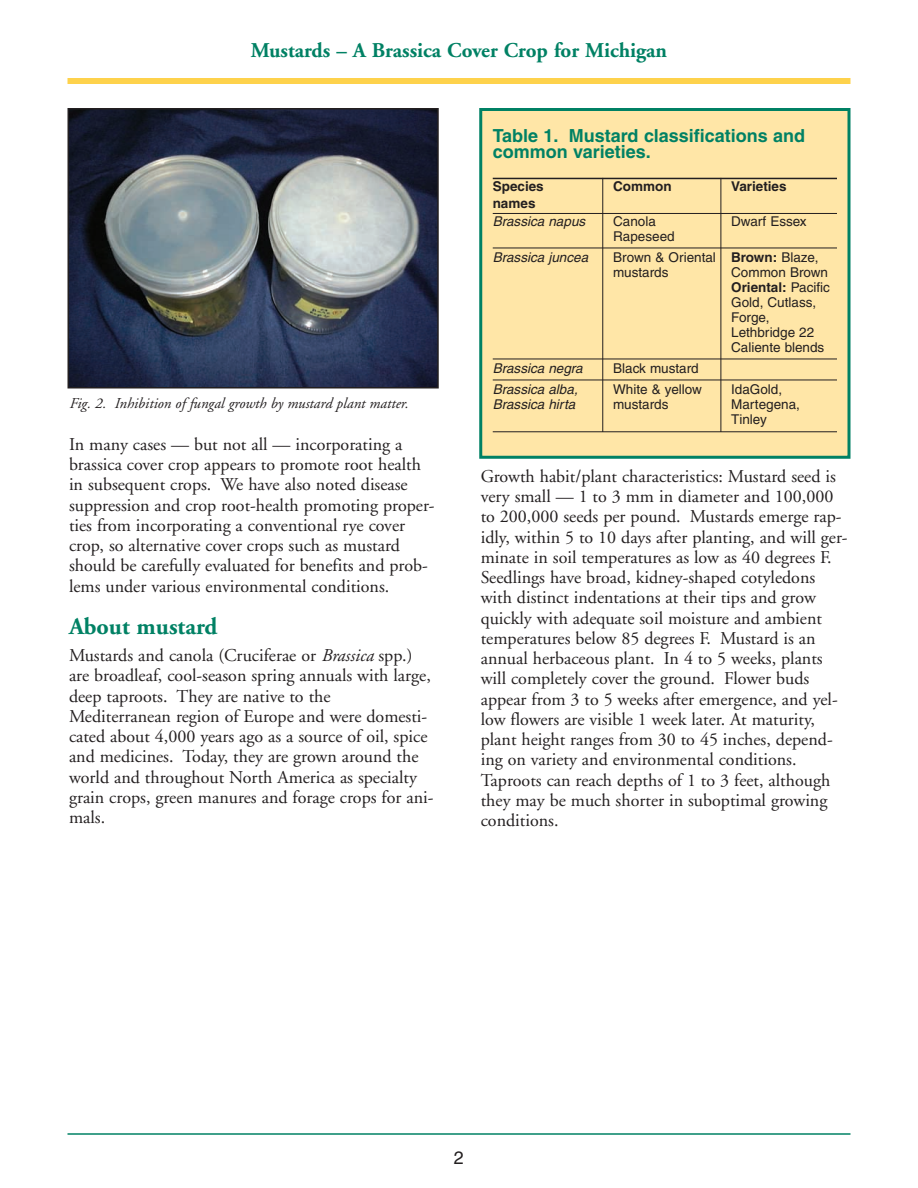
<style>
.page{position:relative;width:918px;height:1188px;background:#fff}
.page>*{position:absolute;margin:0;border:0;box-sizing:border-box;transform-origin:0 0}
.t1{font:700 24px "Adobe Garamond";color:#008164}
.t2{font:700 21px "Adobe Garamond";color:#008164}
.t3{font:18px/20.2px "Adobe Garamond";color:#231f20}
.t4{font:700 18px/16.5px "Helvetica";color:#008164}
.t5{font:18px "Helvetica";color:#231f20}
.t6{font:italic 15px "Adobe Garamond";color:#231f20}
.t7{font:13.5px/15px "Helvetica";color:#231f20}
.t8{font:italic 13.5px "Helvetica";color:#231f20}
.t9{font:700 13.5px "Helvetica";color:#231f20}
.s1{font-style:italic}
.s2{font-weight:700}
</style>
<div class="page">
<div style="left:68px;top:78px;width:782px;height:6px;background:#fed24c"></div>
<hr style="left:68px;top:1133px;width:782px;height:2px;background:#008164">
<img style="left:71px;top:111px;width:365px;height:274px">
<div style="left:68px;top:108px;width:371px;height:280px;border:2px solid #231f20"></div>
<div style="left:481px;top:110px;width:368px;height:347px;background:#ffe6a7"></div>
<hr style="left:493px;top:178px;width:344px;height:1px;background:#231f20">
<hr style="left:493px;top:213px;width:344px;height:1px;background:#231f20">
<hr style="left:493px;top:248px;width:344px;height:1px;background:#231f20">
<hr style="left:493px;top:359px;width:344px;height:1px;background:#231f20">
<hr style="left:493px;top:380px;width:344px;height:1px;background:#231f20">
<hr style="left:493px;top:431px;width:344px;height:1px;background:#231f20">
<div style="left:479px;top:108px;width:371px;height:351px;border:3px solid #008164"></div>
<hr style="left:721px;top:178px;width:1px;height:254px;background:#231f20">
<hr style="left:602px;top:178px;width:1px;height:254px;background:#231f20">
<p class="t2" style="left:251px;top:42px;width:418px">Mustards – A Brassica Cover Crop for Michigan</p>
<p class="t6" style="left:69px;top:397px;width:341px">Fig. 2. Inhibition of fungal growth by mustard plant matter.</p>
<p class="t3" style="left:69px;top:436px;width:367px">In many cases — but not all — incorporating a brassica cover crop appears to promote root health in subsequent crops. We have also noted disease suppression and crop root-health promoting proper&shy;ties from incorporating a conventional rye cover crop, so alternative cover crops such as mustard should be carefully evaluated for benefits and prob&shy;lems under various environmental conditions.</p>
<h1 class="t1" style="left:69px;top:617px;width:150px">About mustard</h1>
<p class="t3" style="left:69px;top:647px;width:366px">Mustards and canola (Cruciferae or <span class="s1">Brassica</span> spp.) are broadleaf, cool-season spring annuals with large, deep taproots. They are native to the Mediterranean region of Europe and were domesti&shy;cated about 4,000 years ago as a source of oil, spice and medicines. Today, they are grown around the world and throughout North America as specialty grain crops, green manures and forage crops for ani&shy;mals.</p>
<p class="t4" style="left:493px;top:129px;width:314px">Table 1. Mustard classifications and common varieties.</p>
<p class="t9" style="left:493px;top:182px;width:53px">Species</p>
<p class="t9" style="left:613px;top:182px;width:60px">Common</p>
<p class="t9" style="left:731px;top:182px;width:57px">Varieties</p>
<p class="t9" style="left:493px;top:198px;width:44px">names</p>
<p class="t8" style="left:493px;top:216px;width:94px">Brassica napus</p>
<p class="t7" style="left:613px;top:215px;width:44px">Canola</p>
<p class="t7" style="left:731px;top:215px;width:77px">Dwarf Essex</p>
<p class="t7" style="left:613px;top:230px;width:63px">Rapeseed</p>
<p class="t8" style="left:493px;top:252px;width:97px">Brassica juncea</p>
<p class="t7" style="left:613px;top:251px;width:207px">Brown &amp; Oriental <span class="s2">Brown:</span> Blaze, mustards</p>
<p class="t7" style="left:731px;top:266px;width:100px">Common Brown<br><span class="s2">Oriental:</span> Pacific<br>Gold, Cutlass,<br>Forge,<br>Lethbridge 22<br>Caliente blends</p>
<p class="t8" style="left:493px;top:363px;width:91px">Brassica negra</p>
<p class="t7" style="left:613px;top:362px;width:87px">Black mustard</p>
<p class="t8" style="left:493px;top:384px;width:87px">Brassica alba,</p>
<p class="t7" style="left:613px;top:383px;width:90px">White &amp; yellow</p>
<p class="t7" style="left:731px;top:383px;width:53px">IdaGold,</p>
<p class="t8" style="left:493px;top:399px;width:84px">Brassica hirta</p>
<p class="t7" style="left:613px;top:398px;width:57px">mustards</p>
<p class="t7" style="left:731px;top:398px;width:70px">Martegena,<br>Tinley</p>
<p class="t3" style="left:481px;top:468px;width:368px">Growth habit/plant characteristics: Mustard seed is very small — 1 to 3 mm in diameter and 100,000 to 200,000 seeds per pound. Mustards emerge rap&shy;idly, within 5 to 10 days after planting, and will ger&shy;minate in soil temperatures as low as 40 degrees F.<br>Seedlings have broad, kidney-shaped cotyledons with distinct indentations at their tips and grow quickly with adequate soil moisture and ambient temperatures below 85 degrees F. Mustard is an annual herbaceous plant. In 4 to 5 weeks, plants will completely cover the ground. Flower buds appear from 3 to 5 weeks after emergence, and yel&shy;low flowers are visible 1 week later. At maturity, plant height ranges from 30 to 45 inches, depend&shy;ing on variety and environmental conditions.<br>Taproots can reach depths of 1 to 3 feet, although they may be much shorter in suboptimal growing conditions.</p>
<p class="t5" style="left:454px;top:1151px;width:12px">2</p>
</div>
